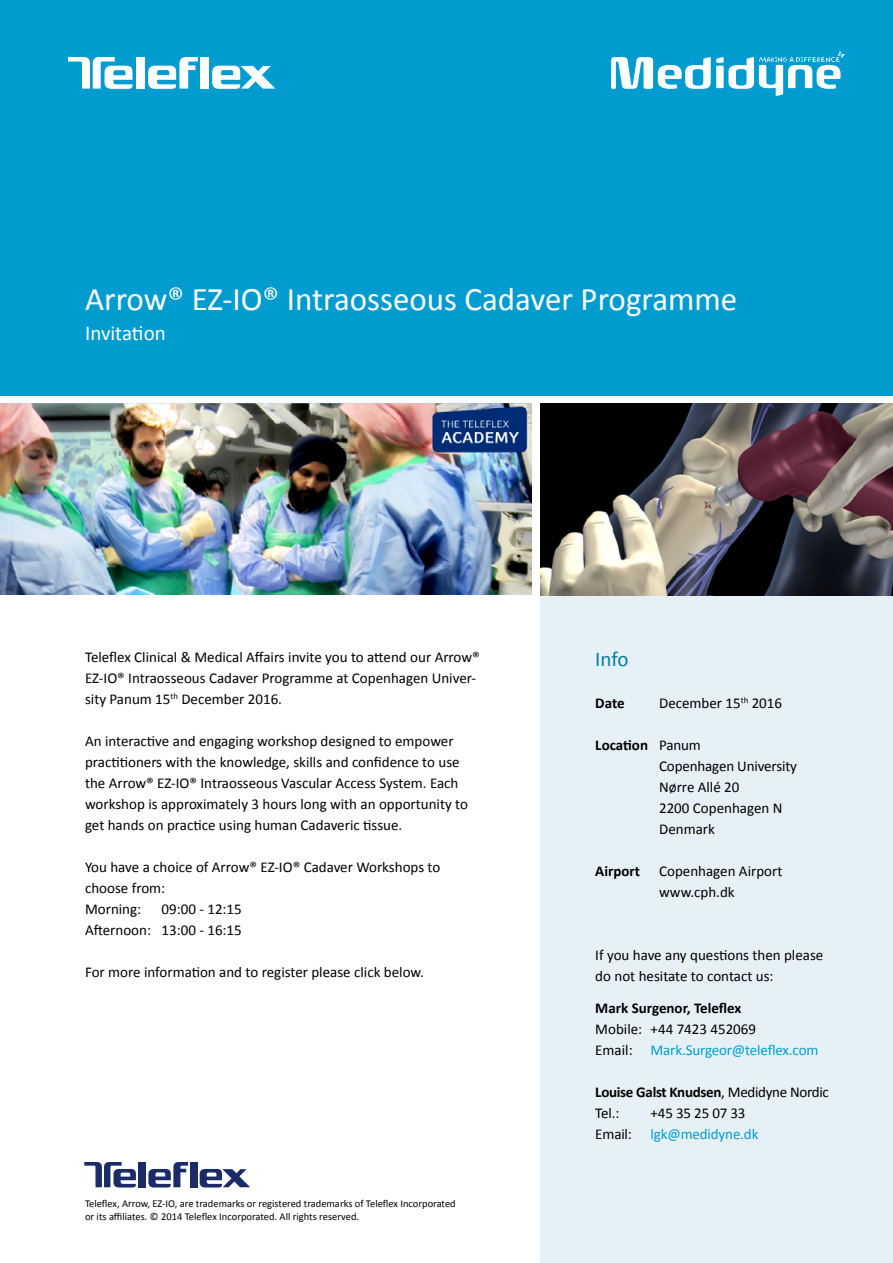
<style>
.page{position:relative;width:893px;height:1263px;background:#fff}
.page>*{position:absolute;margin:0;border:0;box-sizing:border-box;transform-origin:0 0}
.t1{font:33px "Calibri";color:#fff}
.t2{font:21px "Calibri";color:#fff}
.t3{font:21px "Calibri";color:#007ca5}
.t4{font:15px/21px "Calibri";color:#000}
.t5{font:700 15px "Calibri";color:#000}
.t6{font:10.5px/12.6px "Calibri";color:#000}
.s1{font-weight:700}
.s2{color:#009cd0}
</style>
<div class="page">
<div style="left:540px;top:574px;width:353px;height:689px;background:#e6f1f7"></div>
<div style="left:0;top:0;width:893px;height:395px;background:#009cd0"></div>
<svg style="left:611px;top:51px;width:234px;height:45px"></svg>
<img style="left:0;top:404px;width:531px;height:191px">
<img style="left:540px;top:404px;width:353px;height:191px">
<div style="left:200px;top:57px;width:9px;height:32px;background:#fff"></div>
<svg style="left:148px;top:57px;width:50px;height:32px"></svg>
<div style="left:136px;top:57px;width:9px;height:32px;background:#fff"></div>
<svg style="left:212px;top:66px;width:63px;height:23px"></svg>
<svg style="left:68px;top:57px;width:65px;height:32px"></svg>
<div style="left:190px;top:1162px;width:7px;height:25px;background:#1a2b68"></div>
<svg style="left:148px;top:1162px;width:40px;height:25px"></svg>
<div style="left:139px;top:1162px;width:7px;height:25px;background:#1a2b68"></div>
<svg style="left:200px;top:1169px;width:50px;height:18px"></svg>
<svg style="left:84px;top:1162px;width:52px;height:25px"></svg>
<h1 class="t1" style="left:85px;top:278px;width:654px">Arrow® EZ-IO® Intraosseous Cadaver Programme</h1>
<h2 class="t2" style="left:85px;top:319px;width:82px">Invitation</h2>
<p class="t4" style="left:85px;top:646px;width:396px">Teleflex Clinical &amp; Medical Affairs invite you to attend our Arrow®<br>EZ-IO® Intraosseous Cadaver Programme at Copenhagen Univer&shy;sity Panum 15<sup>th</sup> December 2016.</p>
<p class="t4" style="left:85px;top:730px;width:385px">An interactive and engaging workshop designed to empower practitioners with the knowledge, skills and confidence to use the Arrow® EZ-IO® Intraosseous Vascular Access System. Each workshop is approximately 3 hours long with an opportunity to get hands on practice using human Cadaveric tissue.</p>
<p class="t4" style="left:85px;top:856px;width:357px">You have a choice of Arrow® EZ-IO® Cadaver Workshops to choose from:<br>Morning:</p>
<p class="t4" style="left:85px;top:898px;width:158px;text-align:right">09:00 - 12:15<br>Afternoon: 13:00 - 16:15</p>
<p class="t4" style="left:85px;top:961px;width:341px">For more information and to register please click below.</p>
<p class="t6" style="left:85px;top:1197px;width:372px">Teleflex, Arrow, EZ-IO, are trademarks or registered trademarks of Teleflex Incorporated or its affiliates. © 2014 Teleflex Incorporated. All rights reserved.</p>
<h2 class="t3" style="left:595px;top:646px;width:35px">Info</h2>
<p class="t5" style="left:595px;top:694px;width:31px">Date</p>
<p class="t4" style="left:659px;top:693px;width:124px">December 15<sup>th</sup> 2016</p>
<p class="t4" style="left:659px;top:735px;width:139px;text-indent:-64px"><span class="s1">Location</span> Panum<br>Copenhagen University<br>Nørre Allé 20<br>2200 Copenhagen N<br>Denmark</p>
<p class="t5" style="left:595px;top:862px;width:46px">Airport</p>
<p class="t4" style="left:659px;top:861px;width:125px">Copenhagen Airport www.cph.dk</p>
<p class="t4" style="left:595px;top:945px;width:230px">If you have any questions then please do not hesitate to contact us:</p>
<p class="t5" style="left:595px;top:998px;width:148px">Mark Surgenor, Teleflex</p>
<p class="t4" style="left:595px;top:1018px;width:225px">Mobile: +44 7423 452069<br>Email: <span class="s2">Mark.Surgeor@teleflex.com</span></p>
<p class="t4" style="left:595px;top:1081px;width:235px"><span class="s1">Louise Galst Knudsen</span>, Medidyne Nordic<br>Tel.:</p>
<p class="t4" style="left:595px;top:1102px;width:165px;text-indent:55px">+45 35 25 07 33<br>Email: <span class="s2">lgk@medidyne.dk</span></p>
</div>
